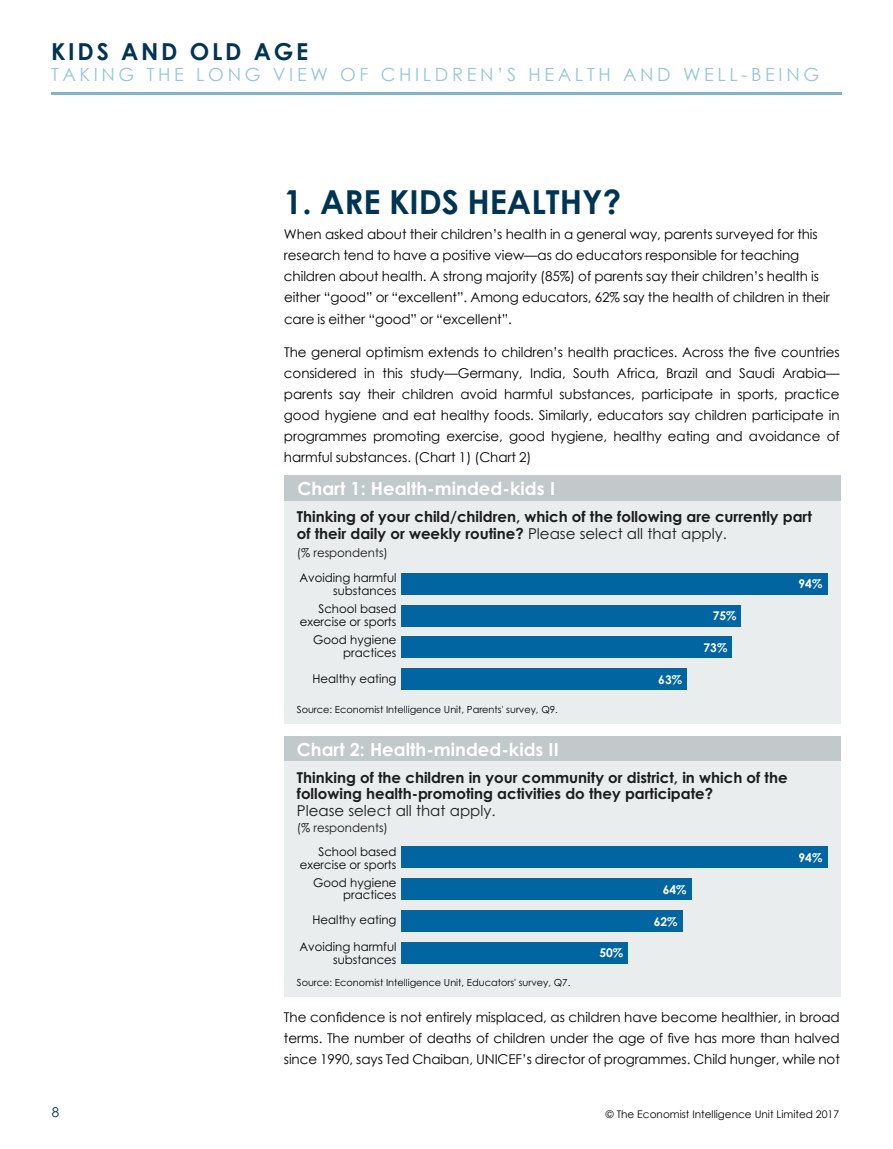
<style>
.page{position:relative;width:893px;height:1149px;background:#fff}
.page>*{position:absolute;margin:0;border:0;box-sizing:border-box;transform-origin:0 0}
.t1{font:700 33px "Century Gothic";color:#003453}
.t2{font:700 23.4px "Century Gothic";letter-spacing:.12em;color:#003453}
.t3{font:18.15px "Century Gothic";letter-spacing:.2em;color:#97c6d9}
.t4{font:700 18px "Century Gothic";color:#fff}
.t5{font:700 15px/16.5px "Century Gothic";color:#1a1d1c}
.t6{font:15px "Century Gothic";color:#1a1d1c}
.t7{font:13.5px/21px "Century Gothic";letter-spacing:-.01em;color:#000;text-align:justify}
.t8{font:13.5px "Century Gothic";color:#003453}
.t9{font:12px/12.8px "Century Gothic";color:#000204;text-align:right}
.t10{font:12px "Century Gothic";color:#17161c}
.t11{font:700 12px "Century Gothic";color:#fff}
.t12{font:10.5px "Century Gothic";color:#000}
.t13{font:9.75px "Century Gothic";color:#000204}
.s1{font-weight:400}
</style>
<div class="page">
<hr style="left:51px;top:92px;width:791px;height:3px;background:#80b4cb">
<div style="left:284px;top:475px;width:556px;height:25px;background:#c1c9ca"></div>
<div style="left:284px;top:500px;width:556px;height:223px;background:#e9eded"></div>
<div style="left:401px;top:573px;width:426px;height:21px;background:#0065a0"></div>
<div style="left:401px;top:604px;width:340px;height:22px;background:#0065a0"></div>
<div style="left:401px;top:636px;width:331px;height:22px;background:#0065a0"></div>
<div style="left:401px;top:668px;width:285px;height:21px;background:#0065a0"></div>
<div style="left:284px;top:736px;width:556px;height:25px;background:#c1c9ca"></div>
<div style="left:284px;top:761px;width:556px;height:235px;background:#e9eded"></div>
<div style="left:401px;top:846px;width:426px;height:21px;background:#0065a0"></div>
<div style="left:401px;top:878px;width:290px;height:21px;background:#0065a0"></div>
<div style="left:401px;top:910px;width:281px;height:21px;background:#0065a0"></div>
<div style="left:401px;top:941px;width:227px;height:22px;background:#0065a0"></div>
<h2 class="t2" style="left:51px;top:34px;width:259px">KIDS AND OLD AGE</h2>
<h3 class="t3" style="left:51px;top:62px;width:770px">TAKING THE LONG VIEW OF CHILDREN’S HEALTH AND WELL-BEING</h3>
<h1 class="t1" style="left:284px;top:177px;width:339px">1. ARE KIDS HEALTHY?</h1>
<p class="t7" style="left:284px;top:224px;width:547px;text-align:left">When asked about their children’s health in a general way, parents surveyed for this research tend to have a positive view—as do educators responsible for teaching children about health. A strong majority (85%) of parents say their children’s health is either “good” or “excellent”. Among educators, 62% say the health of children in their care is either “good” or “excellent”.</p>
<p class="t7" style="left:284px;top:341px;width:557px">The general optimism extends to children’s health practices. Across the five countries considered in this study—Germany, India, South Africa, Brazil and Saudi Arabia— parents say their children avoid harmful substances, participate in sports, practice good hygiene and eat healthy foods. Similarly, educators say children participate in programmes promoting exercise, good hygiene, healthy eating and avoidance of harmful substances. (Chart 1) (Chart 2)</p>
<h3 class="t4" style="left:297px;top:474px;width:259px">Chart 1: Health-minded-kids I</h3>
<p class="t5" style="left:297px;top:507px;width:517px">Thinking of your child/children, which of the following are currently part of their daily or weekly routine? <span class="s1">Please select all that apply.</span></p>
<p class="t10" style="left:297px;top:543px;width:93px">(% respondents)</p>
<p class="t9" style="left:299px;top:571px;width:98px">Avoiding harmful substances</p>
<p class="t9" style="left:300px;top:602px;width:98px">School based exercise or sports</p>
<p class="t9" style="left:313px;top:633px;width:85px">Good hygiene practices</p>
<p class="t9" style="left:313px;top:671px;width:85px">Healthy eating</p>
<p class="t13" style="left:297px;top:702px;width:263px">Source: Economist Intelligence Unit, Parents' survey, Q9.</p>
<h3 class="t4" style="left:297px;top:735px;width:263px">Chart 2: Health-minded-kids II</h3>
<p class="t11" style="left:658px;top:670px;width:25px">63%</p>
<p class="t11" style="left:713px;top:606px;width:25px">75%</p>
<p class="t11" style="left:704px;top:638px;width:25px">73%</p>
<p class="t5" style="left:297px;top:768px;width:492px">Thinking of the children in your community or district, in which of the following health-promoting activities do they participate?</p>
<p class="t6" style="left:297px;top:799px;width:200px">Please select all that apply.</p>
<p class="t10" style="left:297px;top:819px;width:93px">(% respondents)</p>
<p class="t11" style="left:799px;top:574px;width:25px">94%</p>
<p class="t9" style="left:300px;top:844px;width:98px">School based exercise or sports</p>
<p class="t11" style="left:799px;top:848px;width:25px">94%</p>
<p class="t11" style="left:663px;top:879px;width:25px">64%</p>
<p class="t11" style="left:654px;top:911px;width:25px">62%</p>
<p class="t11" style="left:599px;top:943px;width:25px">50%</p>
<p class="t9" style="left:313px;top:875px;width:85px">Good hygiene practices</p>
<p class="t9" style="left:313px;top:912px;width:85px">Healthy eating</p>
<p class="t9" style="left:299px;top:939px;width:98px">Avoiding harmful substances</p>
<p class="t13" style="left:297px;top:975px;width:275px">Source: Economist Intelligence Unit, Educators' survey, Q7.</p>
<p class="t8" style="left:52px;top:1102px;width:9px">8</p>
<p class="t7" style="left:284px;top:1005px;width:557px">The confidence is not entirely misplaced, as children have become healthier, in broad terms. The number of deaths of children under the age of five has more than halved since 1990, says Ted Chaiban, UNICEF’s director of programmes. Child hunger, while not</p>
<p class="t12" style="left:606px;top:1106px;width:235px">© The Economist Intelligence Unit Limited 2017</p>
</div>
